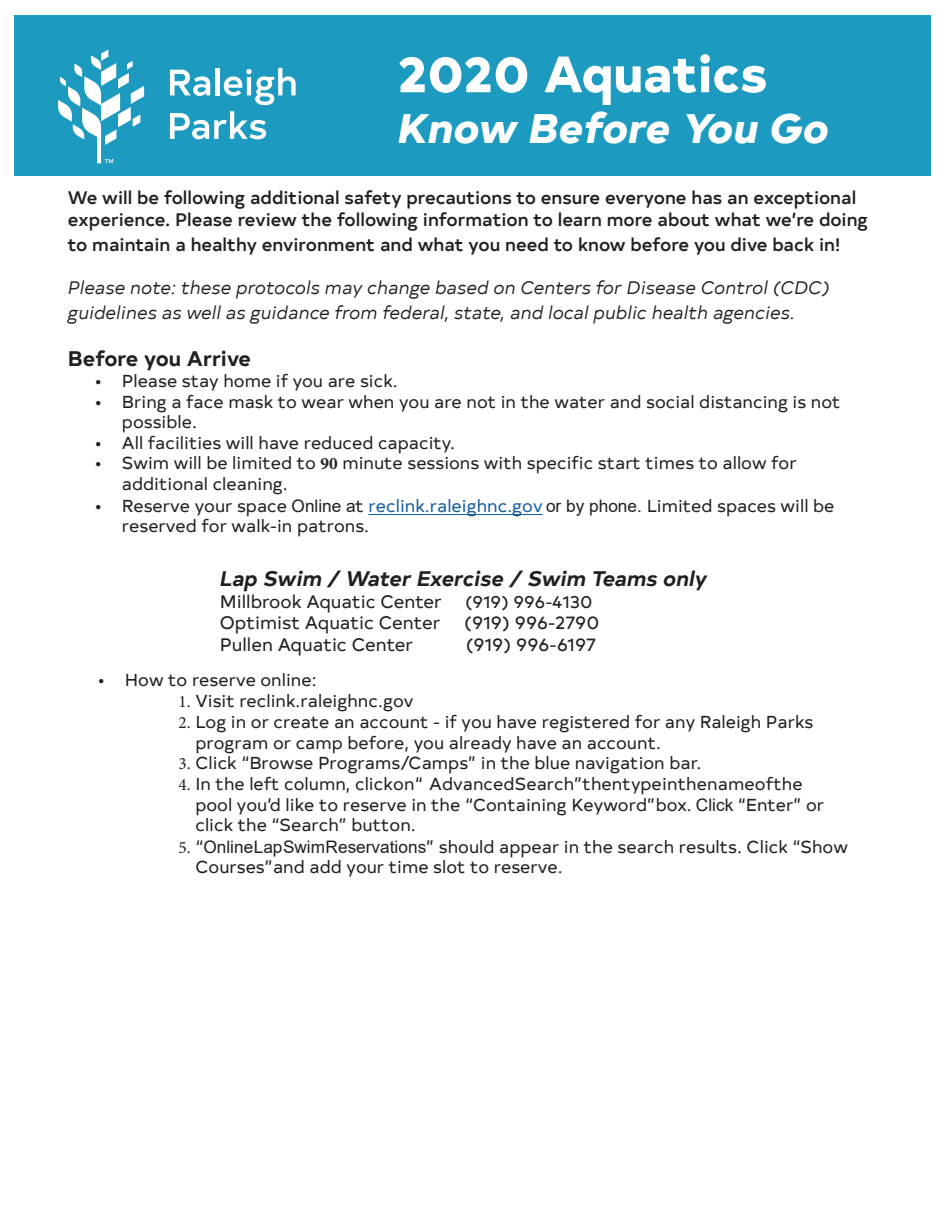
<style>
.page{position:relative;width:945px;height:1215px;background:#fff}
.page>*{position:absolute;margin:0;border:0;box-sizing:border-box;transform-origin:0 0}
.t1{font:800 51px "Typold";color:#fff}
.t2{font:italic 800 42px "Typold";color:#fff}
.t3{font:italic 700 21px "Typold";color:#231f20}
.t4{font:700 21px "Typold";color:#231f20}
.t5{font:500 18px/21.6px "Typold";color:#231f20}
.t6{font:italic 18px/25.2px "Typold";color:#231f20}
.t7{font:18px "Typold";color:#231f20}
.t8{font:17.25px/20.7px "Typold";color:#231f20}
.s1{font-family:"Minion Pro";font-weight:700}
.s2{font-family:"Arial"}
.s3{color:#175d9e}
.s4{font-family:"Minion Pro"}
</style>
<div class="page">
<div style="left:14px;top:16px;width:917px;height:160px;background:#1d9abf"></div>
<svg style="left:58px;top:49px;width:86px;height:114px"></svg>
<svg style="left:170px;top:70px;width:40px;height:26px"></svg>
<div style="left:215px;top:68px;width:5px;height:27px;background:#fff"></div>
<svg style="left:224px;top:68px;width:72px;height:37px"></svg>
<svg style="left:170px;top:111px;width:96px;height:28px"></svg>
<hr style="left:369px;top:514px;width:174px;height:1px;background:#175d9e">
<p class="t1" style="left:398px;top:31px;width:371px">2020 Aquatics</p>
<p class="t2" style="left:398px;top:92px;width:433px">Know Before You Go</p>
<p class="t5" style="left:68px;top:185px;width:802px">We will be following additional safety precautions to ensure everyone has an exceptional experience. Please review the following information to learn more about what we’re doing</p>
<p class="t5" style="left:68px;top:232px;width:774px">to maintain a healthy environment and what you need to know before you dive back in!</p>
<p class="t6" style="left:68px;top:274px;width:763px">Please note: these protocols may change based on Centers for Disease Control (CDC) guidelines as well as guidance from federal, state, and local public health agencies.</p>
<p class="t4" style="left:68px;top:341px;width:185px">Before you Arrive</p>
<p class="t8" style="left:95px;top:369px;width:304px">• Please stay home if you are sick.</p>
<p class="t8" style="left:122px;top:391px;width:720px;line-height:20px;text-indent:-27px">• Bring a face mask to wear when you are not in the water and social distancing is not possible.</p>
<p class="t8" style="left:95px;top:431px;width:362px">• All facilities will have reduced capacity.</p>
<p class="t8" style="left:122px;top:452px;width:676px;text-indent:-27px">• Swim will be limited to <span class="s1">90</span> minute sessions with specific start times to allow for additional cleaning.</p>
<p class="t8" style="left:122px;top:494px;width:714px;line-height:20px;text-indent:-27px">• Reserve your space <span class="s2">Online a</span>t <span class="s3">reclink.raleighnc.gov</span> <span class="s2">or by phone.</span> Limited spaces will be reserved for walk-in patrons.</p>
<p class="t3" style="left:220px;top:561px;width:489px">Lap Swim / Water Exercise / Swim Teams only</p>
<p class="t7" style="left:220px;top:587px;width:224px">Millbrook Aquatic Center</p>
<p class="t8" style="left:465px;top:590px;width:129px">(919) 996-4130</p>
<p class="t7" style="left:220px;top:609px;width:222px">Optimist Aquatic Center</p>
<p class="t7" style="left:464px;top:609px;width:137px">(919) 996-2790</p>
<p class="t7" style="left:220px;top:630px;width:195px">Pullen Aquatic Center</p>
<p class="t7" style="left:466px;top:630px;width:132px">(919) 996-6197</p>
<p class="t8" style="left:98px;top:669px;width:220px">• How to reserve online:</p>
<p class="t8" style="left:179px;top:689px;width:236px"><span class="s4">1.</span> Visit reclink.raleighnc.gov</p>
<p class="t8" style="left:195px;top:710px;width:619px;text-indent:-17px"><span class="s4">2.</span> Log in or create an account - if you have registered for any Raleigh Parks program or camp before, you already have an account.</p>
<p class="t8" style="left:179px;top:751px;width:524px"><span class="s4">3.</span> Click “Browse Programs/Camps” in the blue navigation bar.</p>
<p class="t8" style="left:195px;top:772px;width:630px;text-indent:-17px"><span class="s4">4.</span> In the left column, click on “ Advanced Search” then type in the name of the pool you’d like to reserve in the “Containing Keyword” box. <span class="s2">Click</span> “Enter” or click the “Search” button.</p>
<p class="t8" style="left:195px;top:835px;width:654px;line-height:20px;text-indent:-17px"><span class="s4">5.</span> “<span class="s2">Online Lap Swim Reservations</span>” should appear in the search results. Click “Show<br>Courses”and add your time slot to reserve.</p>
</div>
